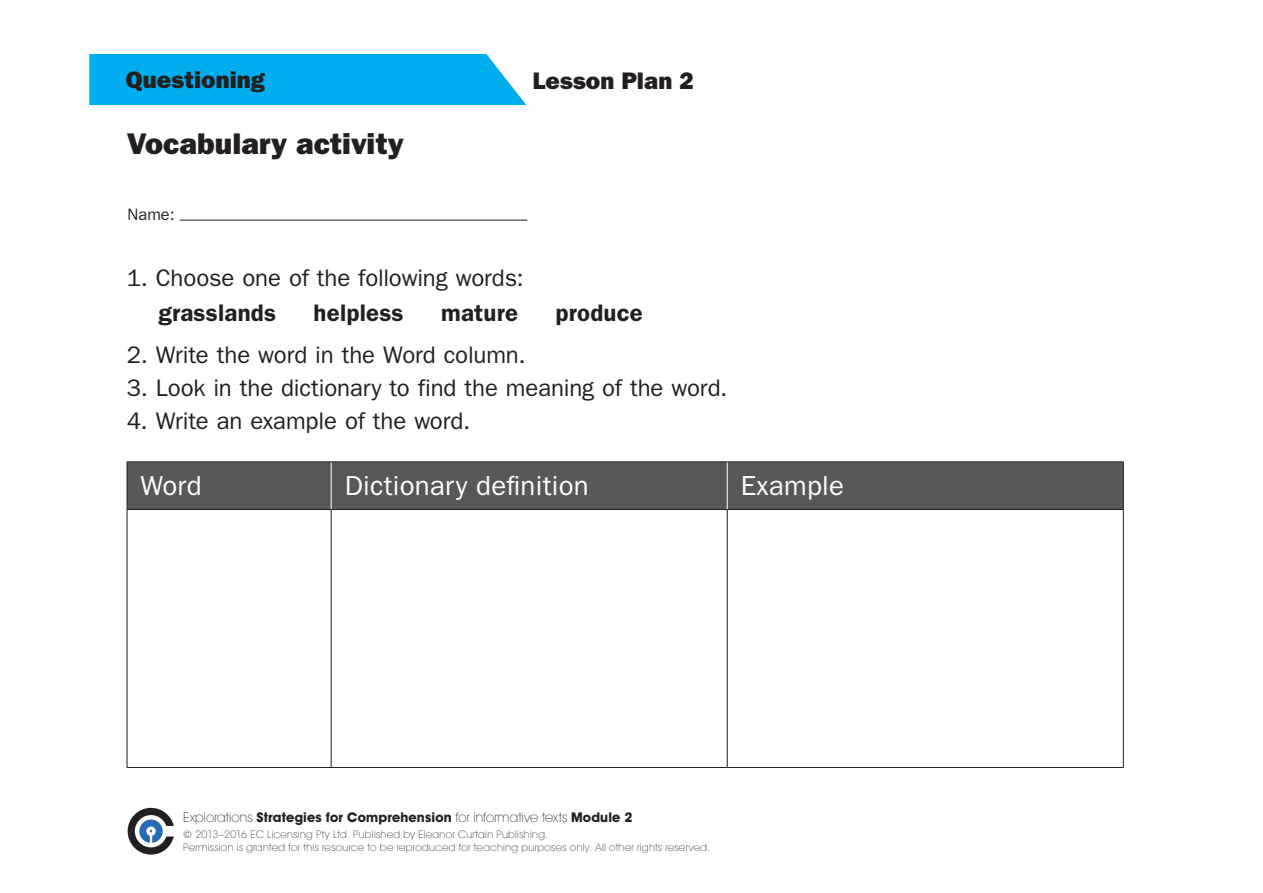
<style>
.page{position:relative;width:1263px;height:893px;background:#fff}
.page>*{position:absolute;margin:0;border:0;box-sizing:border-box;transform-origin:0 0}
.t1{font:30px "ITC Franklin Gothic Std Hvy";color:#231f20}
.t2{font:27.6px "ITC Franklin Gothic Std";letter-spacing:.01em;color:#fff}
.t3{font:24px "ITC Franklin Gothic Std";letter-spacing:-.005em;color:#231f20}
.t4{font:600 24px "ITC Franklin Gothic Std";letter-spacing:.01em;color:#231f20}
.t5{font:24px "ITC Franklin Gothic Std Hvy";letter-spacing:.005em;color:#231f20}
.t6{font:16.5px "ITC Franklin Gothic Std";color:#231f20}
.t7{font:700 13.5px "Avant Garde IT Cby BT";letter-spacing:.01em;color:#231f20}
.t8{font:200 10.5px/12.6px "Avant Garde IT Cby BT";letter-spacing:.035em;color:#231f20}
.s1{font-weight:200}
</style>
<div class="page">
<svg style="left:128px;top:808px;width:46px;height:47px"></svg>
<hr style="left:180px;top:220px;width:347px;height:1px;background:#231f20">
<div style="left:89px;top:54px;width:437px;height:51px;background:#00aeef"></div>
<div style="left:128px;top:463px;width:995px;height:46px;background:#57585a"></div>
<hr style="left:331px;top:462px;width:1px;height:47px;background:#fff">
<hr style="left:727px;top:462px;width:1px;height:47px;background:#fff">
<hr style="left:127px;top:462px;width:1px;height:47px;background:#231f20">
<hr style="left:127px;top:462px;width:204px;height:1px;background:#231f20">
<hr style="left:331px;top:462px;width:396px;height:1px;background:#231f20">
<hr style="left:727px;top:462px;width:397px;height:1px;background:#231f20">
<hr style="left:127px;top:510px;width:1px;height:257px;background:#231f20">
<hr style="left:127px;top:509px;width:204px;height:1px;background:#231f20">
<hr style="left:331px;top:509px;width:396px;height:1px;background:#231f20">
<hr style="left:331px;top:510px;width:1px;height:257px;background:#231f20">
<hr style="left:127px;top:767px;width:204px;height:1px;background:#231f20">
<hr style="left:331px;top:767px;width:396px;height:1px;background:#231f20">
<hr style="left:727px;top:510px;width:1px;height:257px;background:#231f20">
<hr style="left:727px;top:509px;width:397px;height:1px;background:#231f20">
<hr style="left:1123px;top:510px;width:1px;height:257px;background:#231f20">
<hr style="left:727px;top:767px;width:397px;height:1px;background:#231f20">
<hr style="left:1123px;top:462px;width:1px;height:47px;background:#231f20">
<h3 class="t5" style="left:126px;top:65px;width:141px">Questioning</h3>
<h1 class="t1" style="left:127px;top:126px;width:279px">Vocabulary activity</h1>
<h3 class="t5" style="left:532px;top:67px;width:163px">Lesson Plan 2</h3>
<h3 class="t6" style="left:128px;top:205px;width:49px">Name:</h3>
<h3 class="t3" style="left:127px;top:264px;width:398px">1. Choose one of the following words:</h3>
<h3 class="t4" style="left:158px;top:299px;width:119px">grasslands</h3>
<h3 class="t4" style="left:314px;top:299px;width:91px">helpless</h3>
<h3 class="t4" style="left:441px;top:299px;width:79px">mature</h3>
<h3 class="t4" style="left:556px;top:299px;width:89px">produce</h3>
<h3 class="t3" style="left:127px;top:341px;width:400px">2. Write the word in the Word column.</h3>
<h3 class="t3" style="left:127px;top:374px;width:602px">3. Look in the dictionary to find the meaning of the word.</h3>
<h3 class="t3" style="left:127px;top:407px;width:345px">4. Write an example of the word.</h3>
<h2 class="t2" style="left:141px;top:470px;width:62px">Word</h2>
<h2 class="t2" style="left:345px;top:470px;width:245px">Dictionary definition</h2>
<h2 class="t2" style="left:741px;top:470px;width:105px">Example</h2>
<p class="t7" style="left:183px;top:809px;width:451px"><span class="s1">Explorations</span> Strategies for Comprehension <span class="s1">for informative texts</span> Module 2</p>
<p class="t8" style="left:183px;top:828px;width:528px">© 2013–2016 EC Licensing Pty Ltd. Published by Eleanor Curtain Publishing.<br>Permission is granted for this resource to be reproduced for teaching purposes only. All other rights reserved.</p>
</div>
